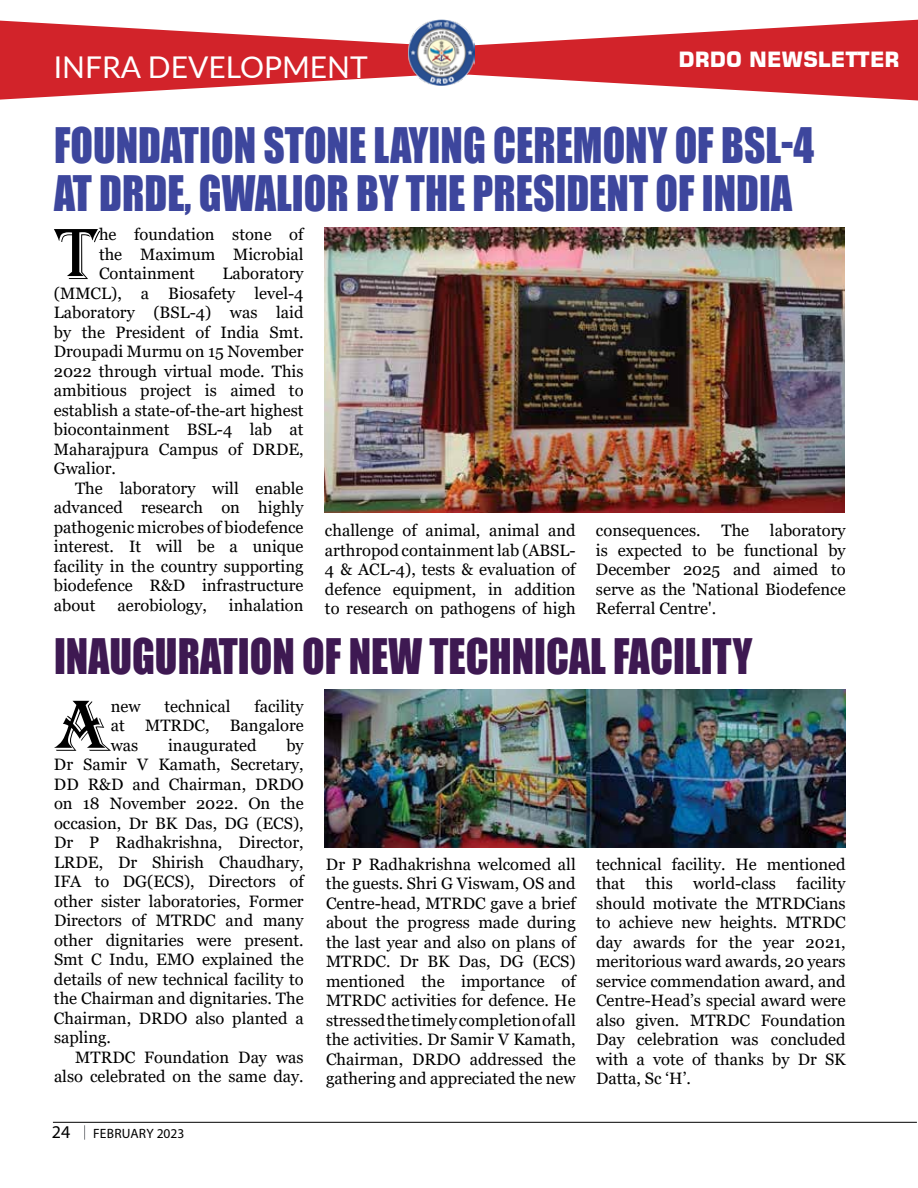
<style>
.page{position:relative;width:918px;height:1188px;background:#fff}
.page>*{position:absolute;margin:0;border:0;box-sizing:border-box;transform-origin:0 0}
.t1{font:75px "Algerian";color:#000}
.t2{font:45px/48px "Impact";color:#3d469d;scale:.92 1}
.t3{font:45px "Impact";color:#3e1952;scale:.92 1}
.t4{font:30px "Lato";color:#fff}
.t5{font:700 21px "Square 721 BT";color:#fff}
.t6{font:18px "Myriad Pro";color:#000}
.t7{font:16.5px/19.5px "Georgia";color:#000;text-align:justify}
.t8{font:13.5px "Myriad Pro";letter-spacing:.015em;color:#000}
</style>
<div class="page">
<hr style="left:53px;top:1122px;width:864px;height:1px;background:#000">
<svg style="left:84px;top:1125px;width:1px;height:15px"></svg>
<svg style="left:0;top:20px;width:216px;height:80px;fill:#d2232a"></svg>
<svg style="left:216px;top:20px;width:702px;height:81px;fill:#d2232a"></svg>
<img style="left:408px;top:20px;width:66px;height:66px">
<img style="left:324px;top:227px;width:521px;height:286px">
<img style="left:325px;top:689px;width:521px;height:159px">
<h3 class="t4" style="left:54px;top:46px;width:315px">INFRA DEVELOPMENT</h3>
<p class="t5" style="left:679px;top:47px;width:223px">DRDO NEWSLETTER</p>
<h2 class="t2" style="left:54px;top:120px;width:828px">FOUNDATION STONE LAYING CEREMONY OF BSL-4<br>AT DRDE, GWALIOR BY THE PRESIDENT OF INDIA</h2>
<h1 class="t1" style="left:56px;top:212px;width:45px">T</h1>
<p class="t7" style="left:99px;top:225px;width:206px">he foundation stone of the Maximum Microbial Containment</p>
<p class="t7" style="left:54px;top:264px;width:251px;text-indent:169px">Laboratory (MMCL), a Biosafety level-4<br>Laboratory (BSL-4) was laid by the President of India Smt.<br>Droupadi Murmu on 15 November 2022 through virtual mode. This ambitious project is aimed to establish a state-of-the-art highest biocontainment BSL-4 lab at Maharajpura Campus of DRDE, Gwalior.</p>
<p class="t7" style="left:54px;top:478px;width:251px;text-indent:21px">The laboratory will enable advanced research on highly pathogenic microbes of biodefence interest. It will be a unique facility in the country supporting biodefence R&amp;D infrastructure about</p>
<p class="t7" style="left:117px;top:596px;width:91px">aerobiology,</p>
<p class="t7" style="left:229px;top:596px;width:76px">inhalation</p>
<p class="t7" style="left:325px;top:521px;width:252px">challenge of animal, animal and arthropod containment lab (ABSL-4 &amp; ACL-4), tests &amp; evaluation of defence equipment, in addition to research on pathogens of high</p>
<p class="t7" style="left:596px;top:521px;width:106px">consequences.</p>
<p class="t7" style="left:721px;top:521px;width:29px">The</p>
<p class="t7" style="left:596px;top:521px;width:251px;text-indent:174px">laboratory is expected to be functional by December 2025 and aimed to serve as the 'National Biodefence Referral Centre'.</p>
<h2 class="t3" style="left:54px;top:621px;width:761px">INAUGURATION OF NEW TECHNICAL FACILITY</h2>
<h1 class="t1" style="left:54px;top:684px;width:58px">A</h1>
<p class="t7" style="left:111px;top:697px;width:31px">new</p>
<p class="t7" style="left:165px;top:697px;width:67px">technical</p>
<p class="t7" style="left:111px;top:697px;width:194px;text-indent:144px">facility at MTRDC, Bangalore was</p>
<p class="t7" style="left:54px;top:736px;width:251px;text-indent:232px">by Dr Samir V Kamath, Secretary, DD R&amp;D and Chairman, DRDO on 18 November 2022. On the occasion, Dr BK Das, DG (ECS), Dr P Radhakrishna, Director, LRDE, Dr Shirish Chaudhary, IFA to DG(ECS), Directors of other sister laboratories, Former Directors of MTRDC and many other dignitaries were present.<br>Smt C Indu, EMO explained the details of new technical facility to the Chairman and dignitaries. The Chairman, DRDO also planted a sapling.</p>
<p class="t7" style="left:54px;top:1048px;width:251px;text-align:right">MTRDC Foundation Day was also celebrated on the same day.</p>
<p class="t7" style="left:168px;top:736px;width:90px">inaugurated</p>
<p class="t6" style="left:52px;top:1121px;width:20px">24</p>
<p class="t8" style="left:93px;top:1125px;width:93px">FEBRUARY 2023</p>
<p class="t7" style="left:326px;top:855px;width:251px">Dr P Radhakrishna welcomed all the guests. Shri G Viswam, OS and Centre-head, MTRDC gave a brief about the progress made during the last year and also on plans of MTRDC. Dr BK Das, DG (ECS) mentioned the importance of MTRDC activities for defence. He stressed the timely completion of all the activities. Dr Samir V Kamath, Chairman, DRDO addressed the gathering and appreciated the new</p>
<p class="t7" style="left:596px;top:855px;width:251px">technical facility. He mentioned that this world-class facility should motivate the MTRDCians to achieve new heights. MTRDC day awards for the year 2021, meritorious ward awards, 20 years service commendation award, and Centre-Head’s special award were also given. MTRDC Foundation Day celebration was concluded with a vote of thanks by Dr SK Datta, Sc ‘H’.</p>
</div>
